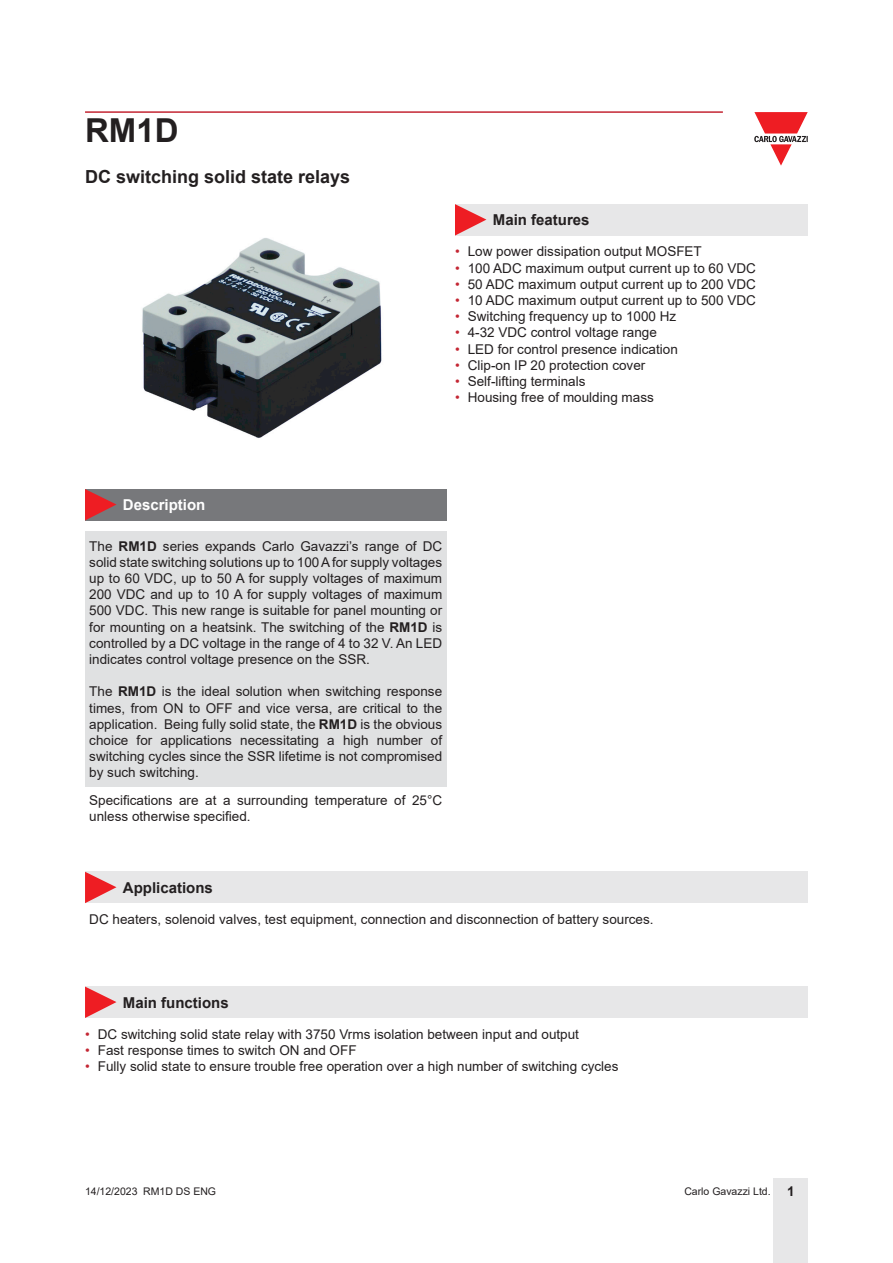
<style>
.page{position:relative;width:893px;height:1263px;background:#fff}
.page>*{position:absolute;margin:0;border:0;box-sizing:border-box;transform-origin:0 0}
.t1{font:700 33px "Arial";color:#231f20}
.Titolo02{font:700 18px "Arial";color:#231f20}
.Titolo03{font:700 15px "Arial";color:#231f20}
.Titolo03-2{font:700 15px "Arial";color:#fff}
.Testo{font:13.5px/16.2px "Arial";color:#231f20;text-align:justify}
.t2{font:10.5px "Arial";color:#231f20}
.s1{color:#c42633}
.s2{font-weight:700}
.s3{font-weight:700;font-size:13.5px}
</style>
<div class="page">
<div style="left:774px;top:1178px;width:34px;height:85px;background:#e7e7e8"></div>
<svg style="left:754px;top:112px;width:54px;height:54px"></svg>
<hr style="left:85px;top:111px;width:638px;height:2px;background:#c42633">
<img style="left:142px;top:238px;width:240px;height:200px">
<div style="left:455px;top:204px;width:353px;height:32px;background:#e7e7e8"></div>
<svg style="left:455px;top:204px;width:31px;height:32px"></svg>
<div style="left:85px;top:489px;width:361px;height:31px;background:#77787b"></div>
<svg style="left:85px;top:489px;width:31px;height:31px"></svg>
<div style="left:85px;top:531px;width:361px;height:256px;background:#e0e1e2"></div>
<div style="left:85px;top:872px;width:723px;height:31px;background:#e7e7e8"></div>
<svg style="left:85px;top:872px;width:31px;height:31px"></svg>
<div style="left:85px;top:986px;width:723px;height:32px;background:#e7e7e8"></div>
<svg style="left:85px;top:986px;width:31px;height:32px"></svg>
<p class="t1" style="left:85px;top:108px;width:95px">RM1D</p>
<p class="Titolo02" style="left:85px;top:164px;width:267px">DC switching solid state relays</p>
<p class="Titolo03" style="left:493px;top:209px;width:98px">Main features</p>
<p class="Testo" style="left:455px;top:244px;width:248px"><span class="s1">•</span> Low power dissipation output MOSFET</p>
<p class="Testo" style="left:455px;top:260px;width:302px"><span class="s1">•</span> 100 ADC maximum output current up to 60 VDC</p>
<p class="Testo" style="left:455px;top:276px;width:302px"><span class="s1">•</span> 50 ADC maximum output current up to 200 VDC</p>
<p class="Testo" style="left:455px;top:292px;width:302px"><span class="s1">•</span> 10 ADC maximum output current up to 500 VDC</p>
<p class="Testo" style="left:455px;top:308px;width:223px"><span class="s1">•</span> Switching frequency up to 1000 Hz</p>
<p class="Testo" style="left:455px;top:325px;width:203px"><span class="s1">•</span> 4-32 VDC control voltage range</p>
<p class="Testo" style="left:455px;top:341px;width:224px"><span class="s1">•</span> LED for control presence indication</p>
<p class="Testo" style="left:455px;top:357px;width:192px"><span class="s1">•</span> Clip-on IP 20 protection cover</p>
<p class="Testo" style="left:455px;top:373px;width:132px"><span class="s1">•</span> Self-lifting terminals</p>
<p class="Testo" style="left:455px;top:389px;width:200px"><span class="s1">•</span> Housing free of moulding mass</p>
<p class="Titolo03-2" style="left:123px;top:494px;width:84px">Description</p>
<p class="Testo" style="left:89px;top:538px;width:354px">The <span class="s2">RM1D</span> series expands Carlo Gavazzi’s range of DC solid state switching solutions up to 100 A for supply voltages up to 60 VDC, up to 50 A for supply voltages of maximum 200 VDC and up to 10 A for supply voltages of maximum 500 VDC. This new range is suitable for panel mounting or for mounting on a heatsink. The switching of the <span class="s2">RM1D</span> is controlled by a DC voltage in the range of 4 to 32 V. An LED indicates control voltage presence on the SSR.</p>
<p class="Testo" style="left:89px;top:683px;width:354px">The <span class="s2">RM1D</span> is the ideal solution when switching response times, from ON to OFF and vice versa, are critical to the application. Being fully solid state, the <span class="s2">RM1D</span> is the obvious choice for applications necessitating a high number of switching cycles since the SSR lifetime is not compromised by such switching.</p>
<p class="Testo" style="left:89px;top:792px;width:354px">Specifications are at a surrounding temperature of 25°C unless otherwise specified.</p>
<p class="Titolo03" style="left:123px;top:877px;width:92px">Applications</p>
<p class="Testo" style="left:89px;top:911px;width:566px">DC heaters, solenoid valves, test equipment, connection and disconnection of battery sources.</p>
<p class="Titolo03" style="left:123px;top:992px;width:107px">Main functions</p>
<p class="Testo" style="left:85px;top:1026px;width:495px"><span class="s1">•</span> DC switching solid state relay with 3750 Vrms isolation between input and output</p>
<p class="Testo" style="left:85px;top:1042px;width:273px"><span class="s1">•</span> Fast response times to switch ON and OFF</p>
<p class="Testo" style="left:85px;top:1058px;width:535px"><span class="s1">•</span> Fully solid state to ensure trouble free operation over a high number of switching cycles</p>
<p class="t2" style="left:85px;top:1183px;width:133px">14/12/2023 RM1D DS ENG</p>
<p class="t2" style="left:684px;top:1183px;width:112px">Carlo Gavazzi Ltd. <span class="s3">1</span></p>
</div>
